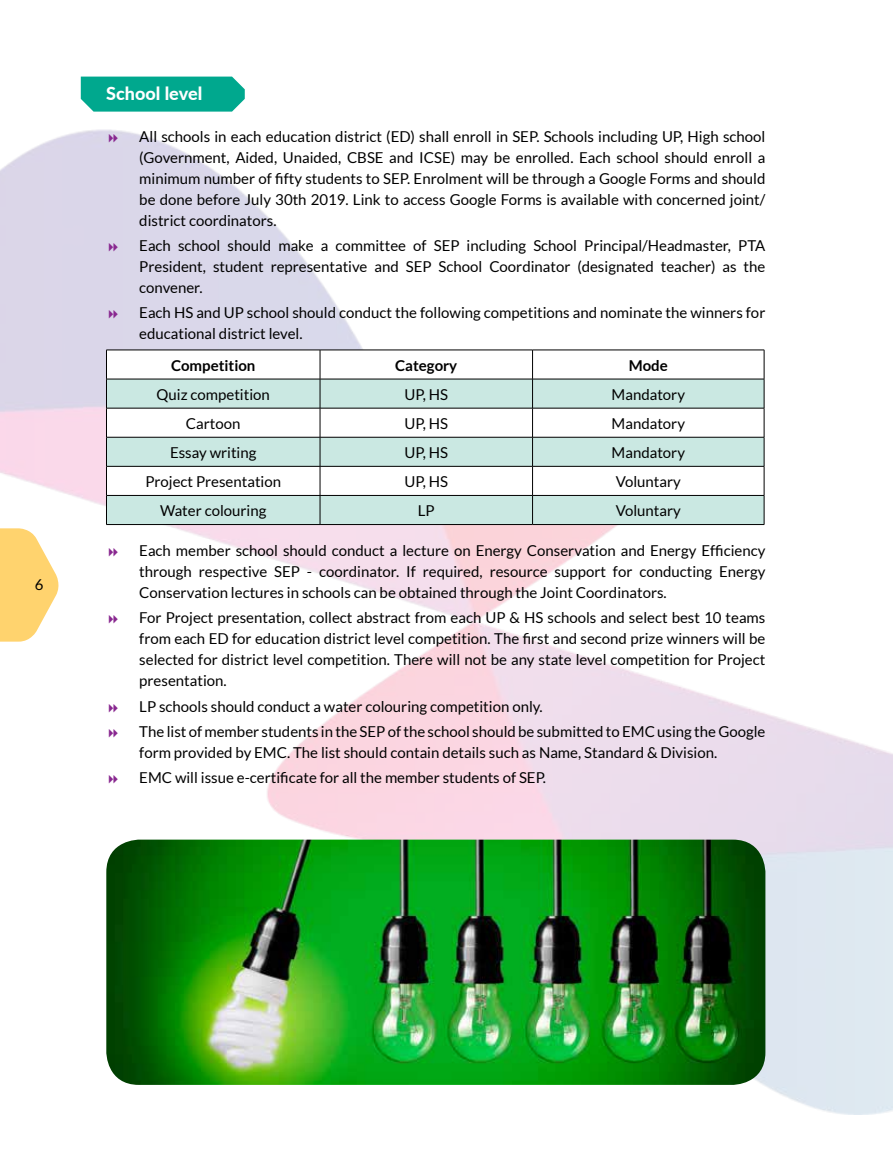
<style>
.page{position:relative;width:893px;height:1170px;background:#fff}
.page>*{position:absolute;margin:0;border:0;box-sizing:border-box;transform-origin:0 0}
.t1{font:800 18px "Lato";color:#fff}
.t2{font:15px/21px "Lato";color:#000;text-align:justify}
.t3{font:700 15px "Lato";color:#000}
</style>
<div class="page">
<img style="left:0;top:129px;width:893px;height:985px">
<svg style="left:81px;top:77px;width:164px;height:35px;background:#0dac94"></svg>
<svg style="left:107px;top:350px;width:657px;height:29px"></svg>
<svg style="left:107px;top:380px;width:657px;height:144px;fill:#cae8e2"></svg>
<hr style="left:106px;top:349px;width:214px;height:1px;background:#000">
<hr style="left:320px;top:349px;width:213px;height:1px;background:#000">
<hr style="left:533px;top:349px;width:231px;height:1px;background:#000">
<hr style="left:106px;top:379px;width:214px;height:1px;background:#000">
<hr style="left:320px;top:379px;width:213px;height:1px;background:#000">
<hr style="left:533px;top:379px;width:231px;height:1px;background:#000">
<hr style="left:106px;top:408px;width:214px;height:1px;background:#000">
<hr style="left:320px;top:408px;width:213px;height:1px;background:#000">
<hr style="left:533px;top:408px;width:231px;height:1px;background:#000">
<hr style="left:106px;top:437px;width:214px;height:1px;background:#000">
<hr style="left:320px;top:437px;width:213px;height:1px;background:#000">
<hr style="left:533px;top:437px;width:231px;height:1px;background:#000">
<hr style="left:106px;top:466px;width:214px;height:1px;background:#000">
<hr style="left:320px;top:466px;width:213px;height:1px;background:#000">
<hr style="left:533px;top:466px;width:231px;height:1px;background:#000">
<hr style="left:106px;top:495px;width:214px;height:1px;background:#000">
<svg style="left:106px;top:350px;width:1px;height:174px"></svg>
<hr style="left:320px;top:495px;width:213px;height:1px;background:#000">
<svg style="left:320px;top:350px;width:1px;height:174px"></svg>
<hr style="left:533px;top:495px;width:231px;height:1px;background:#000">
<svg style="left:532px;top:350px;width:1px;height:174px"></svg>
<svg style="left:764px;top:350px;width:1px;height:174px"></svg>
<hr style="left:106px;top:524px;width:214px;height:1px;background:#000">
<hr style="left:320px;top:524px;width:213px;height:1px;background:#000">
<hr style="left:533px;top:524px;width:231px;height:1px;background:#000">
<img style="left:106px;top:839px;width:659px;height:245px">
<svg style="left:0;top:528px;width:62px;height:113px"></svg>
<svg style="left:109px;top:134px;width:9px;height:8px"></svg>
<svg style="left:109px;top:243px;width:9px;height:8px"></svg>
<svg style="left:109px;top:310px;width:9px;height:9px"></svg>
<svg style="left:109px;top:548px;width:9px;height:8px"></svg>
<svg style="left:109px;top:615px;width:9px;height:8px"></svg>
<svg style="left:109px;top:703px;width:9px;height:9px"></svg>
<svg style="left:109px;top:728px;width:9px;height:9px"></svg>
<svg style="left:109px;top:775px;width:9px;height:8px"></svg>
<p class="t2" style="left:35px;top:574px;width:10px">6</p>
<p class="t1" style="left:106px;top:80px;width:97px">School level</p>
<p class="t2" style="left:139px;top:126px;width:628px">All schools in each education district (ED) shall enroll in SEP. Schools including UP, High school (Government, Aided, Unaided, CBSE and ICSE) may be enrolled. Each school should enroll a minimum number of fifty students to SEP. Enrolment will be through a Google Forms and should be done before July 30th 2019. Link to access Google Forms is available with concerned joint/ district coordinators.</p>
<p class="t2" style="left:139px;top:235px;width:628px">Each school should make a committee of SEP including School Principal/Headmaster, PTA President, student representative and SEP School Coordinator (designated teacher) as the convener.</p>
<p class="t2" style="left:139px;top:302px;width:628px">Each HS and UP school should conduct the following competitions and nominate the winners for educational district level.</p>
<p class="t3" style="left:171px;top:356px;width:86px">Competition</p>
<p class="t3" style="left:395px;top:356px;width:64px">Category</p>
<p class="t3" style="left:629px;top:356px;width:41px">Mode</p>
<p class="t2" style="left:157px;top:383px;width:115px">Quiz competition</p>
<p class="t2" style="left:404px;top:383px;width:45px">UP, HS</p>
<p class="t2" style="left:612px;top:383px;width:75px">Mandatory</p>
<p class="t2" style="left:186px;top:412px;width:56px">Cartoon</p>
<p class="t2" style="left:404px;top:412px;width:45px">UP, HS</p>
<p class="t2" style="left:612px;top:412px;width:75px">Mandatory</p>
<p class="t2" style="left:170px;top:442px;width:88px">Essay writing</p>
<p class="t2" style="left:404px;top:442px;width:45px">UP, HS</p>
<p class="t2" style="left:612px;top:442px;width:75px">Mandatory</p>
<p class="t2" style="left:145px;top:471px;width:137px">Project Presentation</p>
<p class="t2" style="left:404px;top:471px;width:45px">UP, HS</p>
<p class="t2" style="left:616px;top:471px;width:67px">Voluntary</p>
<p class="t2" style="left:160px;top:500px;width:108px">Water colouring</p>
<p class="t2" style="left:418px;top:500px;width:18px">LP</p>
<p class="t2" style="left:616px;top:500px;width:67px">Voluntary</p>
<p class="t2" style="left:139px;top:540px;width:628px">Each member school should conduct a lecture on Energy Conservation and Energy Efficiency through respective SEP - coordinator. If required, resource support for conducting Energy Conservation lectures in schools can be obtained through the Joint Coordinators.</p>
<p class="t2" style="left:139px;top:607px;width:628px">For Project presentation, collect abstract from each UP &amp; HS schools and select best 10 teams from each ED for education district level competition. The first and second prize winners will be selected for district level competition. There will not be any state level competition for Project presentation.</p>
<p class="t2" style="left:139px;top:693px;width:628px;line-height:25.2px">LP schools should conduct a water colouring competition only.<br>The list of member students in the SEP of the school should be submitted to EMC using the Google</p>
<p class="t2" style="left:139px;top:739px;width:579px;line-height:25.2px">form provided by EMC. The list should contain details such as Name, Standard &amp; Division.<br>EMC will issue e-certificate for all the member students of SEP.</p>
</div>
